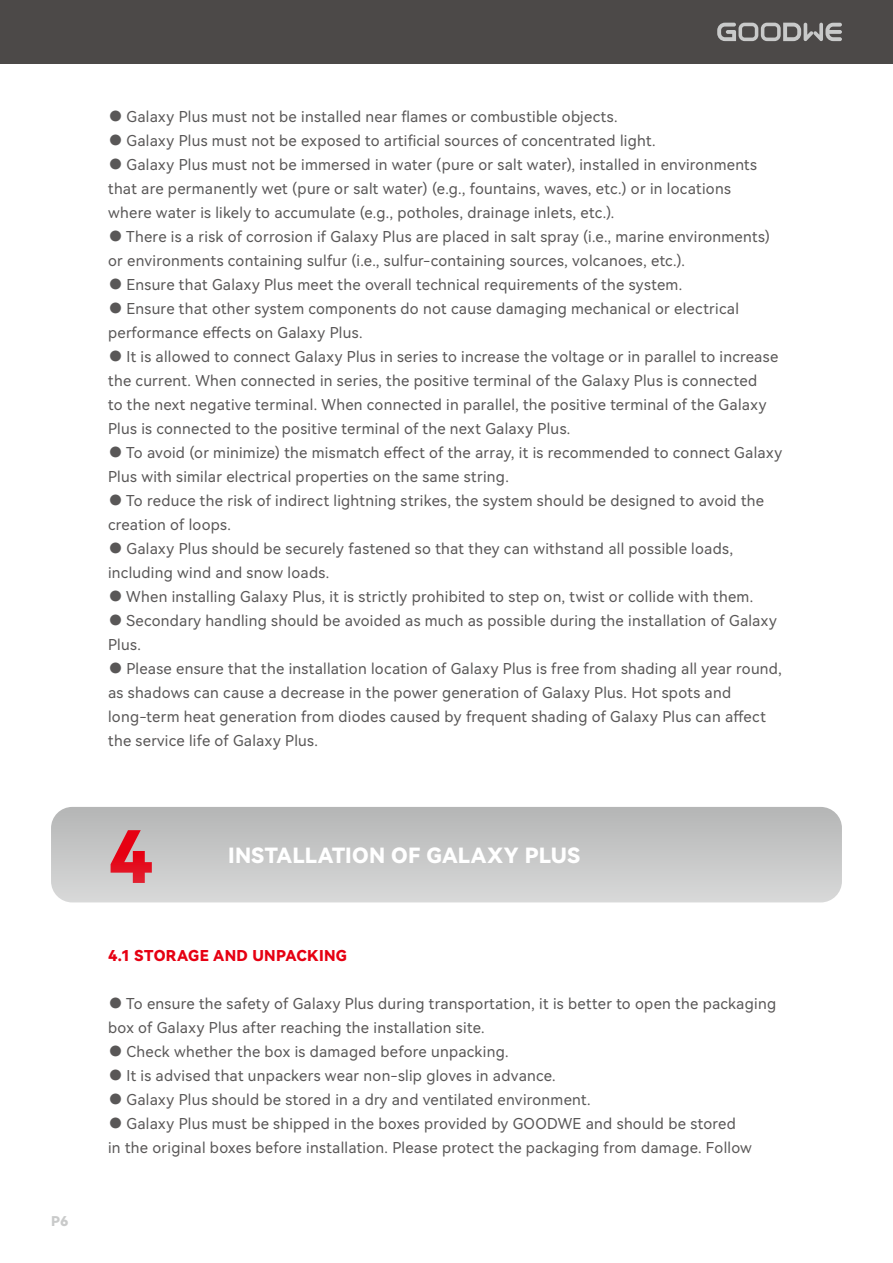
<style>
.page{position:relative;width:893px;height:1263px;background:#fff}
.page>*{position:absolute;margin:0;border:0;box-sizing:border-box;transform-origin:0 0}
.t1{font:72px "Harmony OS Sans SC Black";color:#e60012}
.标题_大{font:21px "Harmony OS Sans SC Black";letter-spacing:.01em;color:#fff}
.正文{font:15px "Harmony OS Sans SC";letter-spacing:.02em;color:#595757}
.小标题{font:15px "Harmony OS Sans SC Black";letter-spacing:.02em;color:#e60012}
.t2{font:13.5px "Harmony OS Sans SC Black";color:#c9caca}
</style>
<div class="page">
<div style="left:0;top:0;width:893px;height:64px;background:#4c4948"></div>
<svg style="left:717px;top:23px;width:125px;height:18px"></svg>
<div style="left:51px;top:807px;width:791px;height:95px;background:linear-gradient(to bottom,#b4b6b6,#d8d9d9);border-radius:21px"></div>
<p class="t2" style="left:51px;top:1212px;width:19px">P6</p>
<p class="正文" style="left:108px;top:106px;width:511px">● Galaxy Plus must not be installed near flames or combustible objects.</p>
<p class="正文" style="left:108px;top:130px;width:549px">● Galaxy Plus must not be exposed to artificial sources of concentrated light.</p>
<p class="正文" style="left:108px;top:154px;width:650px">● Galaxy Plus must not be immersed in water (pure or salt water), installed in environments</p>
<p class="正文" style="left:108px;top:178px;width:624px">that are permanently wet (pure or salt water) (e.g., fountains, waves, etc.) or in locations</p>
<p class="正文" style="left:108px;top:202px;width:508px">where water is likely to accumulate (e.g., potholes, drainage inlets, etc.).</p>
<p class="正文" style="left:108px;top:226px;width:663px">● There is a risk of corrosion if Galaxy Plus are placed in salt spray (i.e., marine environments)</p>
<p class="正文" style="left:108px;top:250px;width:578px">or environments containing sulfur (i.e., sulfur-containing sources, volcanoes, etc.).</p>
<p class="正文" style="left:108px;top:274px;width:576px">● Ensure that Galaxy Plus meet the overall technical requirements of the system.</p>
<p class="正文" style="left:108px;top:298px;width:632px">● Ensure that other system components do not cause damaging mechanical or electrical</p>
<p class="正文" style="left:108px;top:322px;width:256px">performance effects on Galaxy Plus.</p>
<p class="正文" style="left:108px;top:346px;width:672px">● It is allowed to connect Galaxy Plus in series to increase the voltage or in parallel to increase</p>
<p class="正文" style="left:108px;top:370px;width:650px">the current. When connected in series, the positive terminal of the Galaxy Plus is connected</p>
<p class="正文" style="left:108px;top:394px;width:660px">to the next negative terminal. When connected in parallel, the positive terminal of the Galaxy</p>
<p class="正文" style="left:108px;top:418px;width:464px">Plus is connected to the positive terminal of the next Galaxy Plus.</p>
<p class="正文" style="left:108px;top:442px;width:675px">● To avoid (or minimize) the mismatch effect of the array, it is recommended to connect Galaxy</p>
<p class="正文" style="left:108px;top:466px;width:402px">Plus with similar electrical properties on the same string.</p>
<p class="正文" style="left:108px;top:490px;width:657px">● To reduce the risk of indirect lightning strikes, the system should be designed to avoid the</p>
<p class="正文" style="left:108px;top:514px;width:124px">creation of loops.</p>
<p class="正文" style="left:108px;top:538px;width:626px">● Galaxy Plus should be securely fastened so that they can withstand all possible loads,</p>
<p class="正文" style="left:108px;top:562px;width:223px">including wind and snow loads.</p>
<p class="正文" style="left:108px;top:586px;width:647px">● When installing Galaxy Plus, it is strictly prohibited to step on, twist or collide with them.</p>
<p class="正文" style="left:108px;top:610px;width:670px">● Secondary handling should be avoided as much as possible during the installation of Galaxy</p>
<p class="正文" style="left:108px;top:634px;width:34px">Plus.</p>
<p class="正文" style="left:108px;top:658px;width:675px">● Please ensure that the installation location of Galaxy Plus is free from shading all year round,</p>
<p class="正文" style="left:108px;top:682px;width:624px">as shadows can cause a decrease in the power generation of Galaxy Plus. Hot spots and</p>
<p class="正文" style="left:108px;top:706px;width:659px">long-term heat generation from diodes caused by frequent shading of Galaxy Plus can affect</p>
<p class="正文" style="left:108px;top:730px;width:211px">the service life of Galaxy Plus.</p>
<h1 class="t1" style="left:108px;top:807px;width:46px">4</h1>
<p class="标题_大" style="left:228px;top:841px;width:353px">INSTALLATION OF GALAXY PLUS</p>
<p class="小标题" style="left:108px;top:945px;width:240px">4.1 STORAGE AND UNPACKING</p>
<p class="正文" style="left:108px;top:993px;width:669px">● To ensure the safety of Galaxy Plus during transportation, it is better to open the packaging</p>
<p class="正文" style="left:108px;top:1017px;width:378px">box of Galaxy Plus after reaching the installation site.</p>
<p class="正文" style="left:108px;top:1041px;width:402px">● Check whether the box is damaged before unpacking.</p>
<p class="正文" style="left:108px;top:1065px;width:449px">● It is advised that unpackers wear non-slip gloves in advance.</p>
<p class="正文" style="left:108px;top:1089px;width:484px">● Galaxy Plus should be stored in a dry and ventilated environment.</p>
<p class="正文" style="left:108px;top:1113px;width:629px">● Galaxy Plus must be shipped in the boxes provided by GOODWE and should be stored</p>
<p class="正文" style="left:108px;top:1137px;width:645px">in the original boxes before installation. Please protect the packaging from damage. Follow</p>
</div>
